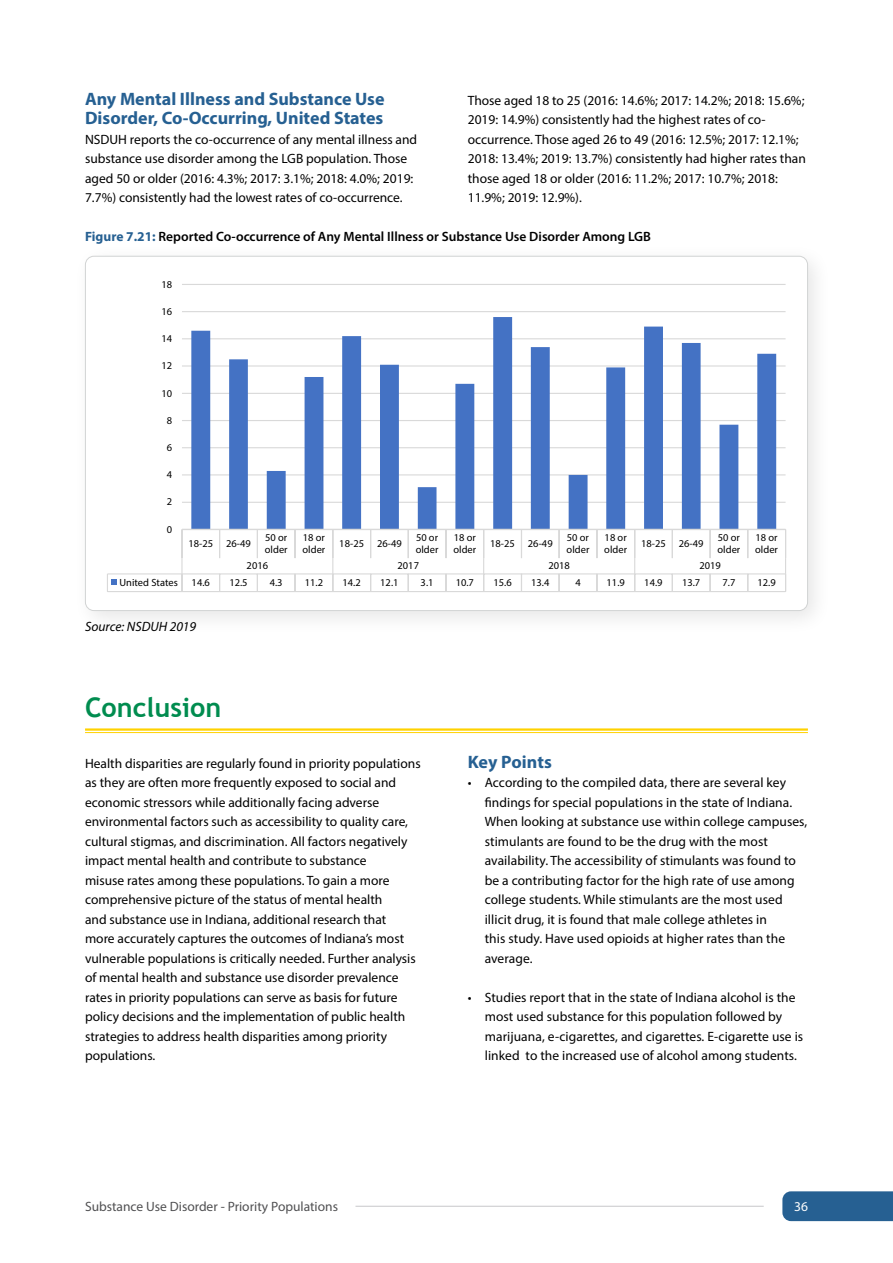
<style>
.page{position:relative;width:893px;height:1263px;background:#fff}
.page>*{position:absolute;margin:0;border:0;box-sizing:border-box;transform-origin:0 0}
.Heading{font:700 27px "Trebuchet MS";color:#008c4f}
.t1{font:700 18px/19.5px "Myriad Pro";color:#266092}
.BodyText{font:13.5px/19.5px "Myriad Pro";color:#000}
.t2{font:600 13.5px "Myriad Pro";color:#000}
.t3{font:13.5px "Myriad Pro";color:#505052}
.BodyText-2{font:italic 13.5px "Myriad Pro";color:#000}
.t4{font:13.5px "Myriad Pro";color:#fff}
.t5{font:10.5px/12.6px "Myriad Pro";letter-spacing:.005em;color:#000}
.s1{font-weight:700;color:#266092}
</style>
<div class="page">
<hr style="left:85px;top:732px;width:723px;height:1px;background:#ffd200">
<hr style="left:85px;top:728px;width:723px;height:3px;background:#ffd200">
<div style="left:72px;top:243px;width:761px;height:392px;background:#000;opacity:.1"></div>
<div style="left:85px;top:256px;width:722px;height:354px;background:#fff;border-radius:9px"></div>
<svg style="left:117px;top:339px;width:670px;height:252px"></svg>
<hr style="left:182px;top:502px;width:604px;height:1px;background:#d9d9d9">
<hr style="left:182px;top:474px;width:604px;height:1px;background:#d9d9d9">
<hr style="left:182px;top:447px;width:604px;height:1px;background:#d9d9d9">
<hr style="left:182px;top:420px;width:604px;height:1px;background:#d9d9d9">
<hr style="left:182px;top:393px;width:604px;height:1px;background:#d9d9d9">
<hr style="left:182px;top:365px;width:604px;height:2px;background:#d9d9d9">
<hr style="left:182px;top:338px;width:604px;height:1px;background:#d9d9d9">
<hr style="left:182px;top:311px;width:604px;height:1px;background:#d9d9d9">
<hr style="left:182px;top:284px;width:604px;height:1px;background:#d9d9d9">
<svg style="left:191px;top:317px;width:585px;height:212px"></svg>
<hr style="left:182px;top:529px;width:604px;height:1px;background:#d9d9d9">
<hr style="left:181px;top:529px;width:2px;height:29px;background:#d9d9d9">
<svg style="left:219px;top:530px;width:1px;height:28px"></svg>
<svg style="left:257px;top:530px;width:1px;height:28px"></svg>
<hr style="left:294px;top:529px;width:2px;height:29px;background:#d9d9d9">
<svg style="left:370px;top:530px;width:1px;height:28px"></svg>
<svg style="left:408px;top:530px;width:1px;height:28px"></svg>
<hr style="left:445px;top:529px;width:2px;height:29px;background:#d9d9d9">
<svg style="left:521px;top:530px;width:1px;height:28px"></svg>
<svg style="left:559px;top:530px;width:1px;height:28px"></svg>
<svg style="left:596px;top:530px;width:1px;height:28px"></svg>
<svg style="left:672px;top:530px;width:1px;height:28px"></svg>
<svg style="left:710px;top:530px;width:1px;height:28px"></svg>
<svg style="left:747px;top:530px;width:1px;height:28px"></svg>
<hr style="left:107px;top:573px;width:679px;height:1px;background:#d9d9d9">
<hr style="left:107px;top:591px;width:679px;height:1px;background:#d9d9d9">
<svg style="left:181px;top:558px;width:2px;height:33px"></svg>
<svg style="left:219px;top:574px;width:1px;height:17px"></svg>
<svg style="left:257px;top:574px;width:1px;height:17px"></svg>
<svg style="left:294px;top:574px;width:2px;height:17px"></svg>
<svg style="left:332px;top:530px;width:1px;height:61px"></svg>
<svg style="left:370px;top:574px;width:1px;height:17px"></svg>
<svg style="left:408px;top:574px;width:1px;height:17px"></svg>
<svg style="left:445px;top:574px;width:2px;height:17px"></svg>
<svg style="left:483px;top:530px;width:1px;height:61px"></svg>
<svg style="left:521px;top:574px;width:1px;height:17px"></svg>
<svg style="left:559px;top:574px;width:1px;height:17px"></svg>
<svg style="left:596px;top:574px;width:1px;height:17px"></svg>
<svg style="left:634px;top:530px;width:1px;height:61px"></svg>
<svg style="left:672px;top:574px;width:1px;height:17px"></svg>
<svg style="left:710px;top:574px;width:1px;height:17px"></svg>
<svg style="left:747px;top:574px;width:1px;height:17px"></svg>
<svg style="left:785px;top:530px;width:1px;height:61px"></svg>
<svg style="left:107px;top:574px;width:10px;height:17px"></svg>
<div style="left:782px;top:1191px;width:111px;height:30px;background:#266092"></div>
<hr style="left:355px;top:1206px;width:409px;height:1px;background:#c7c8ca">
<p class="t1" style="left:85px;top:88px;width:301px">Any Mental Illness and Substance Use<br>Disorder, Co-Occurring, United States</p>
<p class="BodyText" style="left:85px;top:129px;width:334px">NSDUH reports the co-occurrence of any mental illness and substance use disorder among the LGB population. Those aged 50 or older (2016: 4.3%; 2017: 3.1%; 2018: 4.0%; 2019:<br>7.7%) consistently had the lowest rates of co-occurrence.</p>
<p class="BodyText" style="left:468px;top:90px;width:340px">Those aged 18 to 25 (2016: 14.6%; 2017: 14.2%; 2018: 15.6%; 2019: 14.9%) consistently had the highest rates of co&shy;occurrence. Those aged 26 to 49 (2016: 12.5%; 2017: 12.1%; 2018: 13.4%; 2019: 13.7%) consistently had higher rates than those aged 18 or older (2016: 11.2%; 2017: 10.7%; 2018:<br>11.9%; 2019: 12.9%).</p>
<p class="t2" style="left:85px;top:228px;width:567px"><span class="s1">Figure 7.21:</span> Reported Co-occurrence of Any Mental Illness or Substance Use Disorder Among LGB</p>
<p class="t5" style="left:161px;top:278px;width:12px">18</p>
<p class="t5" style="left:161px;top:305px;width:12px">16</p>
<p class="t5" style="left:161px;top:332px;width:12px">14</p>
<p class="t5" style="left:161px;top:359px;width:12px">12</p>
<p class="t5" style="left:161px;top:386px;width:12px">10</p>
<p class="t5" style="left:167px;top:414px;width:7px">8</p>
<p class="t5" style="left:167px;top:441px;width:7px">6</p>
<p class="t5" style="left:167px;top:468px;width:7px">4</p>
<p class="t5" style="left:167px;top:495px;width:7px">2</p>
<p class="t5" style="left:167px;top:523px;width:7px">0</p>
<p class="t5" style="left:188px;top:537px;width:64px">18-25 26-49</p>
<p class="t5" style="left:265px;top:531px;width:24px">50 or older</p>
<p class="t5" style="left:303px;top:531px;width:24px">18 or older</p>
<p class="t5" style="left:339px;top:537px;width:64px">18-25 26-49</p>
<p class="t5" style="left:416px;top:531px;width:24px">50 or older</p>
<p class="t5" style="left:453px;top:531px;width:24px">18 or older</p>
<p class="t5" style="left:490px;top:537px;width:64px">18-25 26-49</p>
<p class="t5" style="left:567px;top:531px;width:24px">50 or older</p>
<p class="t5" style="left:604px;top:531px;width:24px">18 or older</p>
<p class="t5" style="left:641px;top:537px;width:64px">18-25 26-49</p>
<p class="t5" style="left:717px;top:531px;width:24px">50 or older</p>
<p class="t5" style="left:755px;top:531px;width:24px">18 or older</p>
<p class="t5" style="left:247px;top:559px;width:23px">2016</p>
<p class="t5" style="left:397px;top:559px;width:23px">2017</p>
<p class="t5" style="left:548px;top:559px;width:23px">2018</p>
<p class="t5" style="left:699px;top:559px;width:23px">2019</p>
<p class="t5" style="left:119px;top:576px;width:60px">United States</p>
<p class="t5" style="left:192px;top:576px;width:20px">14.6</p>
<p class="t5" style="left:229px;top:576px;width:20px">12.5</p>
<p class="t5" style="left:270px;top:576px;width:14px">4.3</p>
<p class="t5" style="left:305px;top:576px;width:20px">11.2</p>
<p class="t5" style="left:342px;top:576px;width:20px">14.2</p>
<p class="t5" style="left:380px;top:576px;width:20px">12.1</p>
<p class="t5" style="left:421px;top:576px;width:14px">3.1</p>
<p class="t5" style="left:456px;top:576px;width:20px">10.7</p>
<p class="t5" style="left:493px;top:576px;width:20px">15.6</p>
<p class="t5" style="left:531px;top:576px;width:20px">13.4</p>
<p class="t5" style="left:575px;top:576px;width:7px">4</p>
<p class="t5" style="left:607px;top:576px;width:20px">11.9</p>
<p class="t5" style="left:644px;top:576px;width:20px">14.9</p>
<p class="t5" style="left:682px;top:576px;width:20px">13.7</p>
<p class="t5" style="left:722px;top:576px;width:14px">7.7</p>
<p class="t5" style="left:757px;top:576px;width:20px">12.9</p>
<p class="BodyText-2" style="left:85px;top:618px;width:113px">Source: NSDUH 2019</p>
<h2 class="Heading" style="left:85px;top:690px;width:138px">Conclusion</h2>
<p class="BodyText" style="left:85px;top:753px;width:337px">Health disparities are regularly found in priority populations as they are often more frequently exposed to social and economic stressors while additionally facing adverse environmental factors such as accessibility to quality care, cultural stigmas, and discrimination. All factors negatively impact mental health and contribute to substance<br>misuse rates among these populations. To gain a more comprehensive picture of the status of mental health<br>and substance use in Indiana, additional research that<br>more accurately captures the outcomes of Indiana’s most vulnerable populations is critically needed. Further analysis of mental health and substance use disorder prevalence rates in priority populations can serve as basis for future policy decisions and the implementation of public health strategies to address health disparities among priority populations.</p>
<p class="t1" style="left:468px;top:751px;width:86px">Key Points</p>
<p class="BodyText" style="left:485px;top:773px;width:324px;text-indent:-17px">• According to the compiled data, there are several key findings for special populations in the state of Indiana.<br>When looking at substance use within college campuses, stimulants are found to be the drug with the most availability. The accessibility of stimulants was found to be a contributing factor for the high rate of use among college students. While stimulants are the most used illicit drug, it is found that male college athletes in<br>this study. Have used opioids at higher rates than the average.</p>
<p class="BodyText" style="left:485px;top:987px;width:320px;text-indent:-17px">• Studies report that in the state of Indiana alcohol is the most used substance for this population followed by marijuana, e-cigarettes, and cigarettes. E-cigarette use is linked to the increased use of alcohol among students.</p>
<p class="t3" style="left:85px;top:1198px;width:254px">Substance Use Disorder - Priority Populations</p>
<p class="t4" style="left:794px;top:1198px;width:15px">36</p>
</div>
